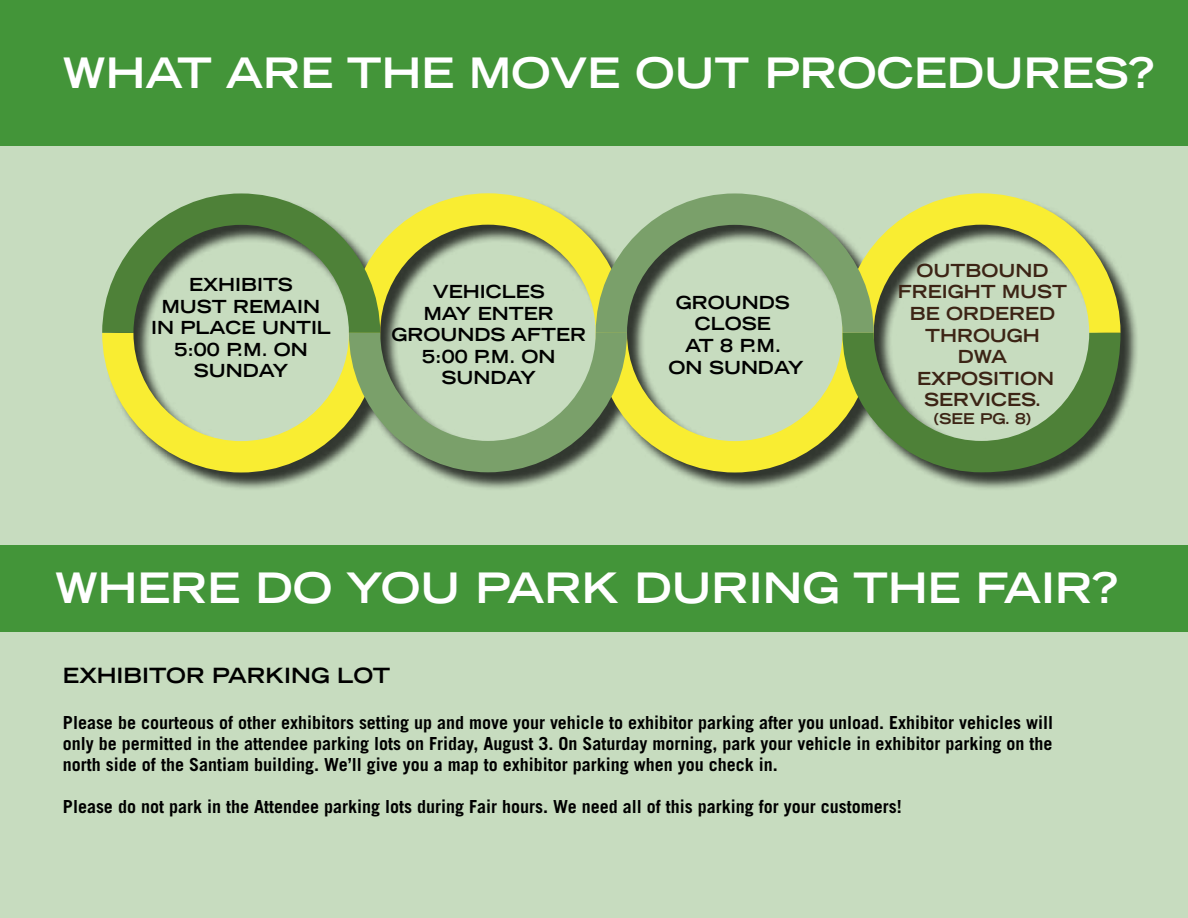
<style>
.page{position:relative;width:1188px;height:918px;background:#fff}
.page>*{position:absolute;margin:0;border:0;box-sizing:border-box;transform-origin:0 0}
.t1{font:700 expanded 42px "Trade Gothic LT Std";color:#fff}
.t2{font:700 expanded 21px "Trade Gothic LT Std";color:#000}
.t3{font:700 18px/21px "Trade Gothic LT Std";color:#000;text-align:justify}
.t4{font:700 expanded 18px/21.6px "Trade Gothic LT Std";color:#000;text-align:center}
.t5{font:700 expanded 18px/21.6px "Trade Gothic LT Std";color:#3c2415;text-align:center}
.t6{font:700 expanded 14.85px "Trade Gothic LT Std";color:#3c2415}
</style>
<div class="page">
<div style="left:0;top:146px;width:1188px;height:772px;background:#c7dcbf"></div>
<div style="left:0;top:0;width:1188px;height:146px;background:#439539"></div>
<div style="left:0;top:545px;width:1188px;height:87px;background:#439539"></div>
<div style="left:105px;top:195px;width:1035px;height:296px;background:#000;opacity:.75"></div>
<svg style="left:102px;top:193px;width:1019px;height:280px"></svg>
<h1 class="t1" style="left:63px;top:46px;width:1093px">WHAT ARE THE MOVE OUT PROCEDURES?</h1>
<p class="t4" style="left:151px;top:273px;width:181px">EXHIBITS<br>MUST REMAIN<br>IN PLACE UNTIL<br>5:00 P.M. ON<br>SUNDAY</p>
<p class="t4" style="left:392px;top:280px;width:196px">VEHICLES<br>MAY ENTER<br>GROUNDS AFTER<br>5:00 P.M. ON<br>SUNDAY</p>
<p class="t4" style="left:669px;top:291px;width:137px">GROUNDS<br>CLOSE<br>AT 8 P.M.<br>ON SUNDAY</p>
<p class="t5" style="left:898px;top:259px;width:171px">OUTBOUND<br>FREIGHT MUST<br>BE ORDERED<br>THROUGH<br>DWA<br>EXPOSITION<br>SERVICES.</p>
<p class="t6" style="left:934px;top:409px;width:98px">(SEE PG. 8)</p>
<h1 class="t1" style="left:55px;top:560px;width:1064px">WHERE DO YOU PARK DURING THE FAIR?</h1>
<p class="t2" style="left:63px;top:661px;width:329px">EXHIBITOR PARKING LOT</p>
<p class="t3" style="left:63px;top:712px;width:992px">Please be courteous of other exhibitors setting up and move your vehicle to exhibitor parking after you unload. Exhibitor vehicles will only be permitted in the attendee parking lots on Friday, August 3. On Saturday morning, park your vehicle in exhibitor parking on the north side of the Santiam building. We’ll give you a map to exhibitor parking when you check in.</p>
<p class="t3" style="left:63px;top:796px;width:840px">Please do not park in the Attendee parking lots during Fair hours. We need all of this parking for your customers!</p>
</div>
